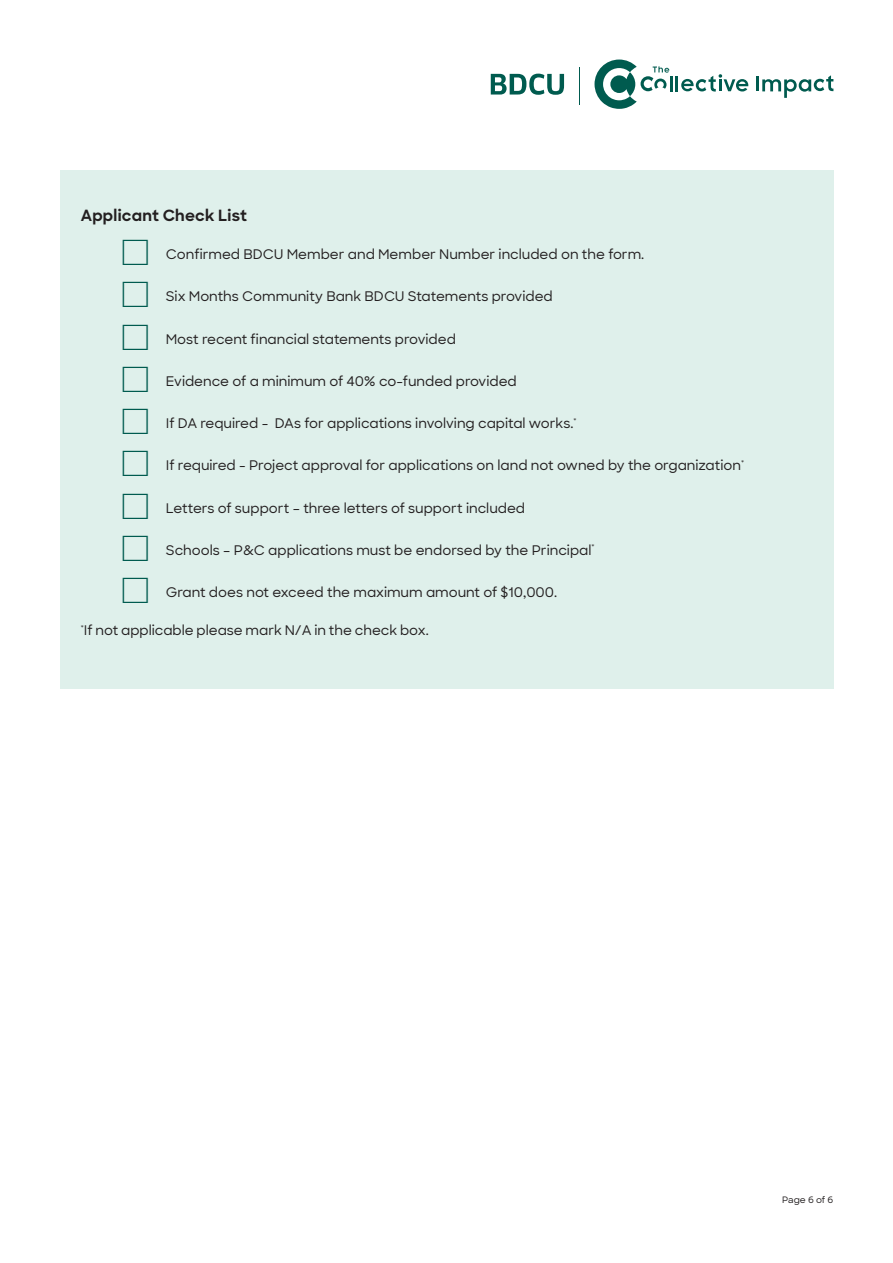
<style>
.page{position:relative;width:893px;height:1263px;background:#fff}
.page>*{position:absolute;margin:0;border:0;box-sizing:border-box;transform-origin:0 0}
.t1{font:700 15.75px "Sharp Sans";letter-spacing:.015em;color:#231f20}
.t2{font:500 13.5px "Sharp Sans";color:#231f20}
.t3{font:500 9px "Sharp Sans";letter-spacing:-.01em;color:#231f20}
.s1{font-weight:300;font-size:34.5px;color:#005b4f}
</style>
<div class="page">
<svg style="left:491px;top:74px;width:73px;height:21px"></svg>
<svg style="left:681px;top:74px;width:67px;height:18px"></svg>
<hr style="left:675px;top:76px;width:3px;height:15px;background:#005b4f">
<svg style="left:594px;top:60px;width:78px;height:49px"></svg>
<hr style="left:756px;top:77px;width:3px;height:14px;background:#005b4f">
<svg style="left:762px;top:75px;width:71px;height:23px"></svg>
<hr style="left:579px;top:67px;width:1px;height:37px;background:#005b4f">
<div style="left:60px;top:170px;width:773px;height:519px;background:#dff0eb"></div>
<p class="t1" style="left:81px;top:203px;width:168px">Applicant Check List</p>
<p class="t2" style="left:119px;top:244px;width:527px"><span class="s1">□</span> Confirmed BDCU Member and Member Number included on the form.</p>
<p class="t2" style="left:119px;top:286px;width:435px"><span class="s1">□</span> Six Months Community Bank BDCU Statements provided</p>
<p class="t2" style="left:119px;top:329px;width:338px"><span class="s1">□</span> Most recent financial statements provided</p>
<p class="t2" style="left:119px;top:371px;width:399px"><span class="s1">□</span> Evidence of a minimum of 40% co-funded provided</p>
<p class="t2" style="left:119px;top:413px;width:459px"><span class="s1">□</span> If DA required - DAs for applications involving capital works.<sup>*</sup></p>
<p class="t2" style="left:119px;top:455px;width:627px"><span class="s1">□</span> If required - Project approval for applications on land not owned by the organization<sup>*</sup></p>
<p class="t2" style="left:119px;top:498px;width:408px"><span class="s1">□</span> Letters of support – three letters of support included</p>
<p class="t2" style="left:119px;top:540px;width:477px"><span class="s1">□</span> Schools – P&amp;C applications must be endorsed by the Principal<sup>*</sup></p>
<p class="t2" style="left:119px;top:582px;width:440px"><span class="s1">□</span> Grant does not exceed the maximum amount of $10,000.</p>
<p class="t2" style="left:81px;top:620px;width:350px"><sup>*</sup>If not applicable please mark N/A in the check box.</p>
<p class="t3" style="left:782px;top:1193px;width:53px">Page 6 of 6</p>
</div>
